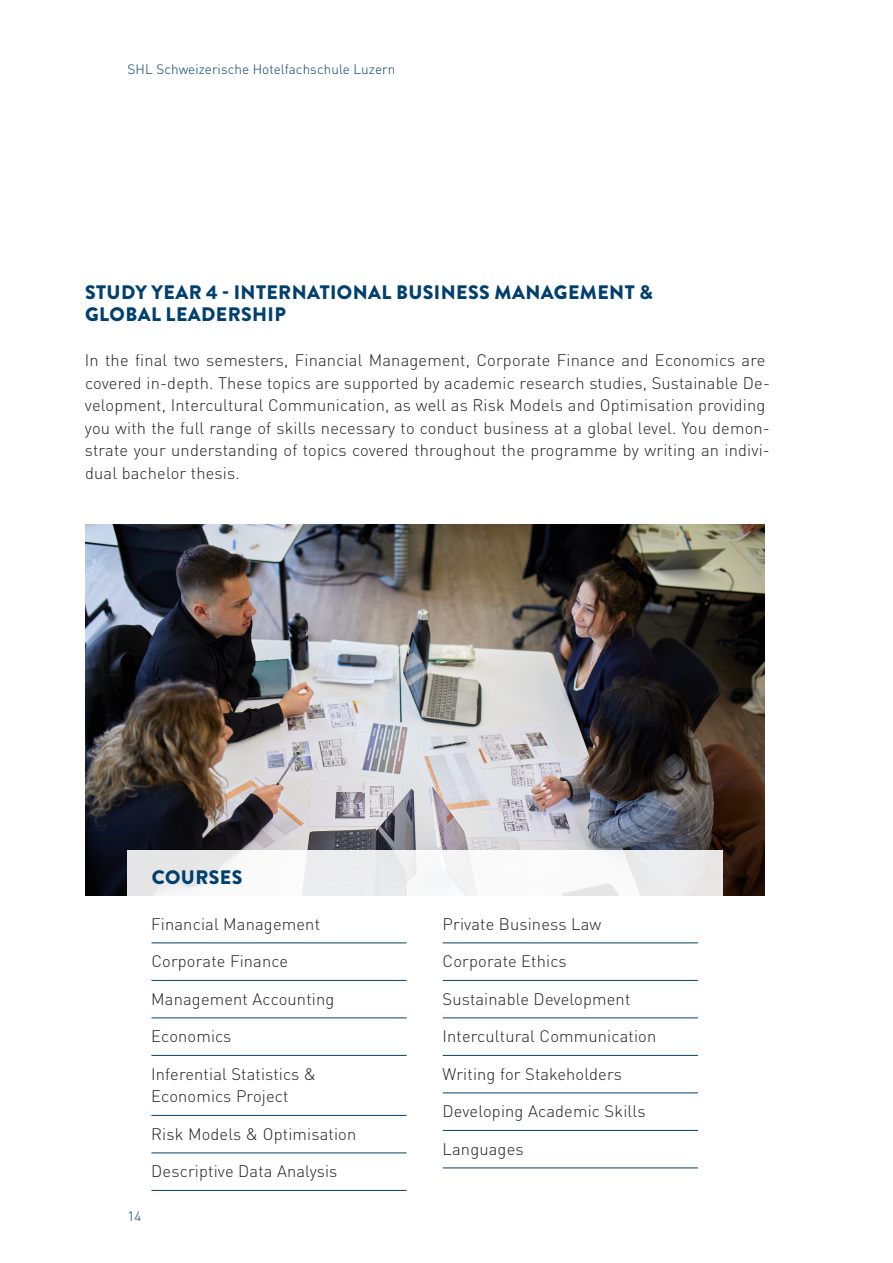
<style>
.page{position:relative;width:893px;height:1263px;background:#fff}
.page>*{position:absolute;margin:0;border:0;box-sizing:border-box;transform-origin:0 0}
.t1{font:900 19.5px/22.5px "Brandon Grotesque";letter-spacing:.02em;color:#00406f}
.t2{font:300 16.5px/22.5px "DIN Pro";letter-spacing:.01em;color:#231f20}
.t3{font:300 13.5px "DIN Pro";letter-spacing:.005em;color:#00406f}
</style>
<div class="page">
<img style="left:85px;top:524px;width:680px;height:372px">
<svg style="left:127px;top:850px;width:595px;height:46px;fill:#f3f2f3"></svg>
<hr style="left:151px;top:943px;width:256px;height:1px;background:#00406f">
<hr style="left:151px;top:980px;width:256px;height:1px;background:#00406f">
<hr style="left:151px;top:1018px;width:256px;height:1px;background:#00406f">
<hr style="left:151px;top:1055px;width:256px;height:1px;background:#00406f">
<hr style="left:151px;top:1115px;width:256px;height:1px;background:#00406f">
<hr style="left:151px;top:1153px;width:256px;height:1px;background:#00406f">
<hr style="left:151px;top:1190px;width:256px;height:1px;background:#00406f">
<hr style="left:443px;top:943px;width:255px;height:1px;background:#00406f">
<hr style="left:443px;top:980px;width:255px;height:1px;background:#00406f">
<hr style="left:443px;top:1018px;width:255px;height:1px;background:#00406f">
<hr style="left:443px;top:1055px;width:255px;height:1px;background:#00406f">
<hr style="left:443px;top:1093px;width:255px;height:1px;background:#00406f">
<hr style="left:443px;top:1130px;width:255px;height:1px;background:#00406f">
<hr style="left:443px;top:1168px;width:255px;height:1px;background:#00406f">
<p class="t3" style="left:128px;top:59px;width:269px">SHL Schweizerische Hotelfachschule Luzern</p>
<p class="t1" style="left:85px;top:281px;width:569px">STUDY YEAR 4 - INTERNATIONAL BUSINESS MANAGEMENT &amp;<br>GLOBAL LEADERSHIP</p>
<p class="t2" style="left:85px;top:348px;width:687px">In the final two semesters, Financial Management, Corporate Finance and Economics are covered in-depth. These topics are supported by academic research studies, Sustainable De&shy;velopment, Intercultural Communication, as well as Risk Models and Optimisation providing you with the full range of skills necessary to conduct business at a global level. You demon&shy;strate your understanding of topics covered throughout the programme by writing an indivi&shy;dual bachelor thesis.</p>
<p class="t1" style="left:152px;top:866px;width:92px">COURSES</p>
<p class="t2" style="left:151px;top:911px;width:170px">Financial Management</p>
<p class="t2" style="left:151px;top:949px;width:138px">Corporate Finance</p>
<p class="t2" style="left:151px;top:986px;width:185px">Management Accounting</p>
<p class="t2" style="left:151px;top:1024px;width:82px">Economics</p>
<p class="t2" style="left:151px;top:1061px;width:167px">Inferential Statistics &amp;<br>Economics Project</p>
<p class="t2" style="left:151px;top:1121px;width:207px">Risk Models &amp; Optimisation</p>
<p class="t2" style="left:151px;top:1159px;width:188px">Descriptive Data Analysis</p>
<p class="t3" style="left:128px;top:1205px;width:15px">14</p>
<p class="t2" style="left:442px;top:911px;width:160px">Private Business Law</p>
<p class="t2" style="left:443px;top:949px;width:125px">Corporate Ethics</p>
<p class="t2" style="left:443px;top:986px;width:189px">Sustainable Development</p>
<p class="t2" style="left:442px;top:1024px;width:215px">Intercultural Communication</p>
<p class="t2" style="left:442px;top:1061px;width:181px">Writing for Stakeholders</p>
<p class="t2" style="left:442px;top:1099px;width:204px">Developing Academic Skills</p>
<p class="t2" style="left:442px;top:1136px;width:83px">Languages</p>
</div>
